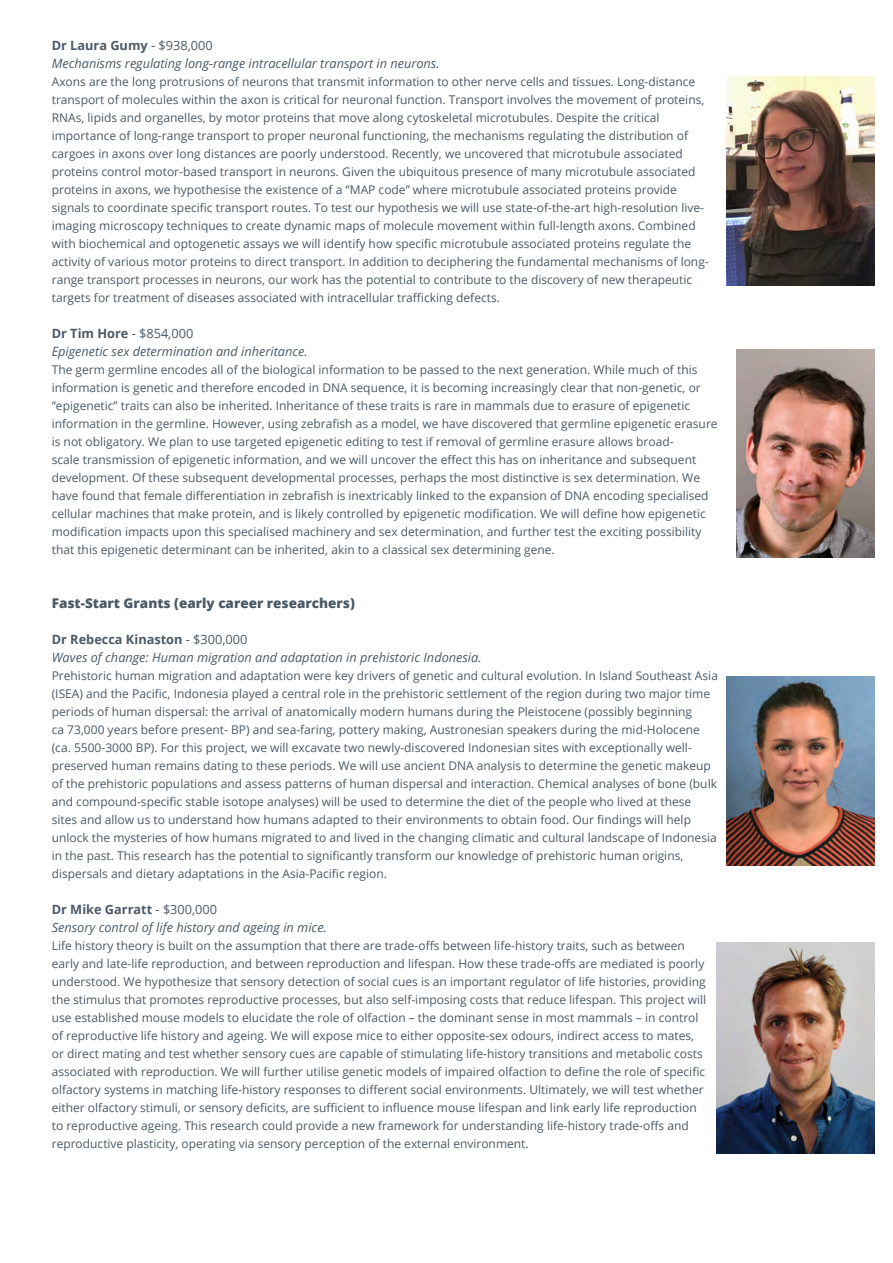
<style>
.page{position:relative;width:893px;height:1263px;background:#fff}
.page>*{position:absolute;margin:0;border:0;box-sizing:border-box;transform-origin:0 0}
.t1{font:800 13.5px "Open Sans";color:#4b5966}
.t2{font:italic 12.75px "Open Sans";color:#4b5966}
.t3{font:700 12.75px "Open Sans";color:#4b5966}
.t4{font:12px/18px "Open Sans";color:#4b5966}
.s1{font-weight:400}
</style>
<div class="page">
<img style="left:736px;top:350px;width:139px;height:207px">
<img style="left:716px;top:943px;width:159px;height:211px">
<img style="left:727px;top:677px;width:148px;height:189px">
<img style="left:726px;top:77px;width:149px;height:208px">
<p class="t3" style="left:52px;top:36px;width:162px">Dr Laura Gumy <span class="s1">- $938,000</span></p>
<p class="t2" style="left:52px;top:55px;width:389px">Mechanisms regulating long-range intracellular transport in neurons.</p>
<p class="t4" style="left:52px;top:72px;width:658px">Axons are the long protrusions of neurons that transmit information to other nerve cells and tissues. Long-distance transport of molecules within the axon is critical for neuronal function. Transport involves the movement of proteins, RNAs, lipids and organelles, by motor proteins that move along cytoskeletal microtubules. Despite the critical importance of long-range transport to proper neuronal functioning, the mechanisms regulating the distribution of cargoes in axons over long distances are poorly understood. Recently, we uncovered that microtubule associated proteins control motor-based transport in neurons. Given the ubiquitous presence of many microtubule associated proteins in axons, we hypothesise the existence of a “MAP code” where microtubule associated proteins provide signals to coordinate specific transport routes. To test our hypothesis we will use state-of-the-art high-resolution live&shy;imaging microscopy techniques to create dynamic maps of molecule movement within full-length axons. Combined with biochemical and optogenetic assays we will identify how specific microtubule associated proteins regulate the activity of various motor proteins to direct transport. In addition to deciphering the fundamental mechanisms of long&shy;range transport processes in neurons, our work has the potential to contribute to the discovery of new therapeutic targets for treatment of diseases associated with intracellular trafficking defects.</p>
<p class="t3" style="left:52px;top:324px;width:143px">Dr Tim Hore <span class="s1">- $854,000</span></p>
<p class="t2" style="left:52px;top:343px;width:257px">Epigenetic sex determination and inheritance.</p>
<p class="t4" style="left:52px;top:360px;width:667px">The germ germline encodes all of the biological information to be passed to the next generation. While much of this information is genetic and therefore encoded in DNA sequence, it is becoming increasingly clear that non-genetic, or “epigenetic” traits can also be inherited. Inheritance of these traits is rare in mammals due to erasure of epigenetic information in the germline. However, using zebrafish as a model, we have discovered that germline epigenetic erasure is not obligatory. We plan to use targeted epigenetic editing to test if removal of germline erasure allows broad-<br>scale transmission of epigenetic information, and we will uncover the effect this has on inheritance and subsequent development. Of these subsequent developmental processes, perhaps the most distinctive is sex determination. We have found that female differentiation in zebrafish is inextricably linked to the expansion of DNA encoding specialised cellular machines that make protein, and is likely controlled by epigenetic modification. We will define how epigenetic modification impacts upon this specialised machinery and sex determination, and further test the exciting possibility that this epigenetic determinant can be inherited, akin to a classical sex determining gene.</p>
<p class="t1" style="left:52px;top:593px;width:305px">Fast-Start Grants (early career researchers)</p>
<p class="t3" style="left:52px;top:630px;width:197px">Dr Rebecca Kinaston <span class="s1">- $300,000</span></p>
<p class="t2" style="left:52px;top:649px;width:431px">Waves of change: Human migration and adaptation in prehistoric Indonesia.</p>
<p class="t4" style="left:52px;top:666px;width:668px">Prehistoric human migration and adaptation were key drivers of genetic and cultural evolution. In Island Southeast Asia (ISEA) and the Pacific, Indonesia played a central role in the prehistoric settlement of the region during two major time periods of human dispersal: the arrival of anatomically modern humans during the Pleistocene (possibly beginning<br>ca 73,000 years before present- BP) and sea-faring, pottery making, Austronesian speakers during the mid-Holocene (ca. 5500-3000 BP). For this project, we will excavate two newly-discovered Indonesian sites with exceptionally well&shy;preserved human remains dating to these periods. We will use ancient DNA analysis to determine the genetic makeup of the prehistoric populations and assess patterns of human dispersal and interaction. Chemical analyses of bone (bulk and compound-specific stable isotope analyses) will be used to determine the diet of the people who lived at these sites and allow us to understand how humans adapted to their environments to obtain food. Our findings will help unlock the mysteries of how humans migrated to and lived in the changing climatic and cultural landscape of Indonesia in the past. This research has the potential to significantly transform our knowledge of prehistoric human origins, dispersals and dietary adaptations in the Asia-Pacific region.</p>
<p class="t3" style="left:52px;top:900px;width:167px">Dr Mike Garratt <span class="s1">- $300,000</span></p>
<p class="t2" style="left:52px;top:919px;width:277px">Sensory control of life history and ageing in mice.</p>
<p class="t4" style="left:52px;top:936px;width:656px">Life history theory is built on the assumption that there are trade-offs between life-history traits, such as between early and late-life reproduction, and between reproduction and lifespan. How these trade-offs are mediated is poorly understood. We hypothesize that sensory detection of social cues is an important regulator of life histories, providing the stimulus that promotes reproductive processes, but also self-imposing costs that reduce lifespan. This project will use established mouse models to elucidate the role of olfaction – the dominant sense in most mammals – in control of reproductive life history and ageing. We will expose mice to either opposite-sex odours, indirect access to mates, or direct mating and test whether sensory cues are capable of stimulating life-history transitions and metabolic costs associated with reproduction. We will further utilise genetic models of impaired olfaction to define the role of specific olfactory systems in matching life-history responses to different social environments. Ultimately, we will test whether either olfactory stimuli, or sensory deficits, are sufficient to influence mouse lifespan and link early life reproduction to reproductive ageing. This research could provide a new framework for understanding life-history trade-offs and reproductive plasticity, operating via sensory perception of the external environment.</p>
</div>
